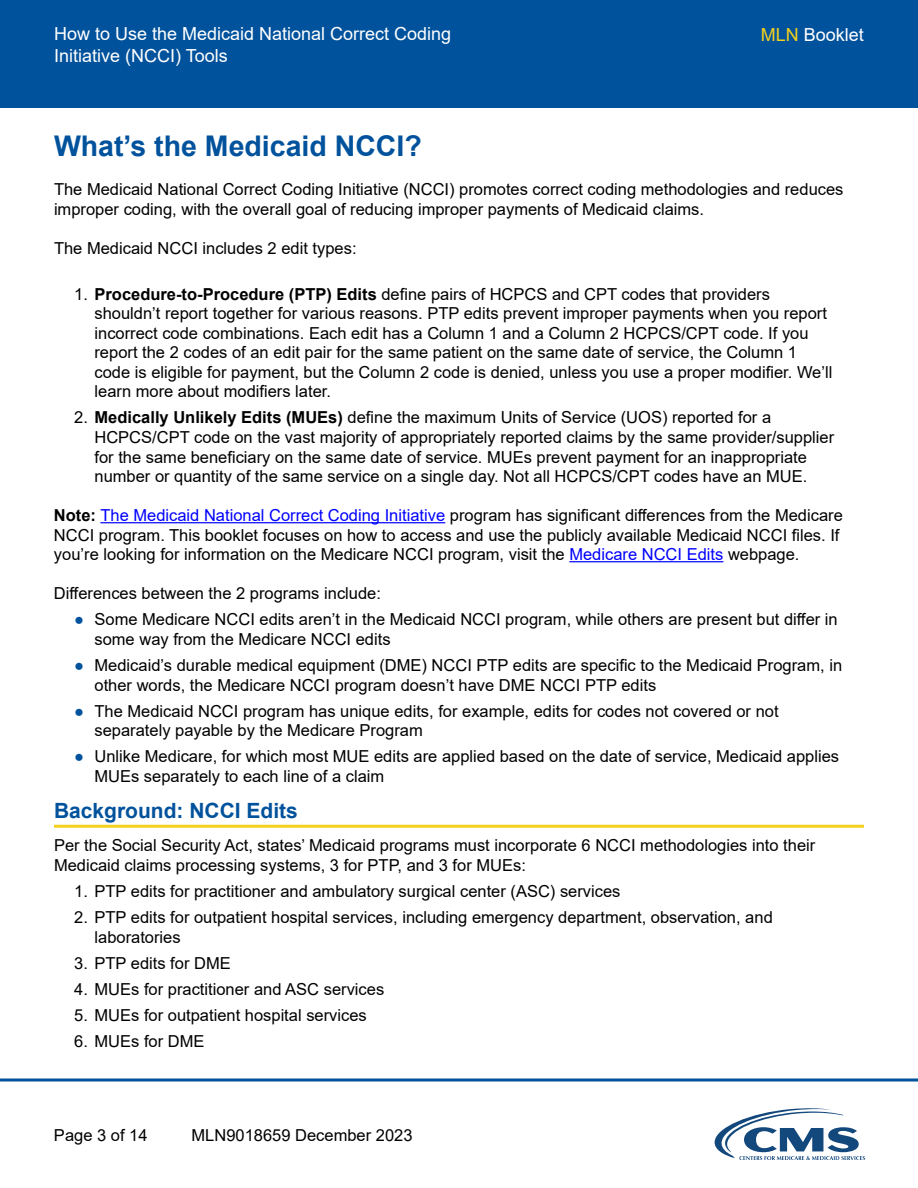
<style>
.page{position:relative;width:918px;height:1188px;background:#fff}
.page>*{position:absolute;margin:0;border:0;box-sizing:border-box;transform-origin:0 0}
.t1{font:700 28.5px "Arial";color:#00529c}
.t2{font:700 21px "Arial";color:#00529c}
.t3{font:18px "Arial";color:#fff}
.t4{font:16.5px/19.5px "Arial";color:#000}
.s1{color:#f3cf1e}
.s2{font-weight:700}
.s3{color:#00f}
.s4{color:#00529c}
</style>
<div class="page">
<div style="left:0;top:0;width:918px;height:108px;background:#00529c"></div>
<svg style="left:714px;top:1108px;width:151px;height:52px"></svg>
<svg style="left:0;top:1078px;width:918px;height:4px;background:#3f7db4"></svg>
<hr style="left:100px;top:522px;width:345px;height:1px;background:#00f">
<hr style="left:569px;top:561px;width:154px;height:1px;background:#00f">
<hr style="left:54px;top:825px;width:810px;height:3px;background:#f3cf1e">
<p class="t3" style="left:54px;top:21px;width:399px">How to Use the Medicaid National Correct Coding</p>
<p class="t3" style="left:761px;top:22px;width:105px"><span class="s1">MLN</span> Booklet</p>
<p class="t3" style="left:54px;top:43px;width:175px">Initiative (NCCI) Tools</p>
<p class="t1" style="left:54px;top:126px;width:369px">What’s the Medicaid NCCI?</p>
<p class="t4" style="left:54px;top:180px;width:791px">The Medicaid National Correct Coding Initiative (NCCI) promotes correct coding methodologies and reduces improper coding, with the overall goal of reducing improper payments of Medicaid claims.</p>
<p class="t4" style="left:54px;top:238px;width:304px">The Medicaid NCCI includes 2 edit types:</p>
<p class="t4" style="left:94px;top:284px;width:739px;text-indent:-20px">1. <span class="s2">Procedure-to-Procedure (PTP) Edits</span> define pairs of HCPCS and CPT codes that providers shouldn’t report together for various reasons. PTP edits prevent improper payments when you report incorrect code combinations. Each edit has a Column 1 and a Column 2 HCPCS/CPT code. If you report the 2 codes of an edit pair for the same patient on the same date of service, the Column 1 code is eligible for payment, but the Column 2 code is denied, unless you use a proper modifier. We’ll learn more about modifiers later.</p>
<p class="t4" style="left:94px;top:408px;width:741px;text-indent:-20px">2. <span class="s2">Medically Unlikely Edits (MUEs)</span> define the maximum Units of Service (UOS) reported for a HCPCS/CPT code on the vast majority of appropriately reported claims by the same provider/supplier for the same beneficiary on the same date of service. MUEs prevent payment for an inappropriate number or quantity of the same service on a single day. Not all HCPCS/CPT codes have an MUE.</p>
<p class="t4" style="left:54px;top:505px;width:790px"><span class="s2">Note:</span> <span class="s3">The Medicaid National Correct Coding Initiative</span> program has significant differences from the Medicare<br>NCCI program. This booklet focuses on how to access and use the publicly available Medicaid NCCI files. If you’re looking for information on the Medicare NCCI program, visit the <span class="s3">Medicare NCCI Edits</span> webpage.</p>
<p class="t4" style="left:54px;top:583px;width:329px">Differences between the 2 programs include:</p>
<p class="t4" style="left:94px;top:610px;width:745px;text-indent:-20px"><span class="s4">●</span> Some Medicare NCCI edits aren’t in the Medicaid NCCI program, while others are present but differ in some way from the Medicare NCCI edits</p>
<p class="t4" style="left:94px;top:655px;width:749px;text-indent:-20px"><span class="s4">●</span> Medicaid’s durable medical equipment (DME) NCCI PTP edits are specific to the Medicaid Program, in other words, the Medicare NCCI program doesn’t have DME NCCI PTP edits</p>
<p class="t4" style="left:94px;top:701px;width:686px;text-indent:-20px"><span class="s4">●</span> The Medicaid NCCI program has unique edits, for example, edits for codes not covered or not separately payable by the Medicare Program</p>
<p class="t4" style="left:94px;top:747px;width:746px;text-indent:-20px"><span class="s4">●</span> Unlike Medicare, for which most MUE edits are applied based on the date of service, Medicaid applies<br>MUEs separately to each line of a claim</p>
<h1 class="t2" style="left:54px;top:796px;width:245px">Background: NCCI Edits</h1>
<p class="t4" style="left:54px;top:835px;width:763px">Per the Social Security Act, states’ Medicaid programs must incorporate 6 NCCI methodologies into their<br>Medicaid claims processing systems, 3 for PTP, and 3 for MUEs:</p>
<p class="t4" style="left:74px;top:881px;width:548px">1. PTP edits for practitioner and ambulatory surgical center (ASC) services</p>
<p class="t4" style="left:94px;top:907px;width:680px;text-indent:-20px">2. PTP edits for outpatient hospital services, including emergency department, observation, and laboratories</p>
<p class="t4" style="left:74px;top:953px;width:158px">3. PTP edits for DME</p>
<p class="t4" style="left:74px;top:979px;width:312px">4. MUEs for practitioner and ASC services</p>
<p class="t4" style="left:74px;top:1006px;width:294px">5. MUEs for outpatient hospital services</p>
<p class="t4" style="left:74px;top:1032px;width:132px">6. MUEs for DME</p>
<p class="t4" style="left:54px;top:1125px;width:95px">Page 3 of 14</p>
<p class="t4" style="left:192px;top:1125px;width:223px">MLN9018659 December 2023</p>
</div>
